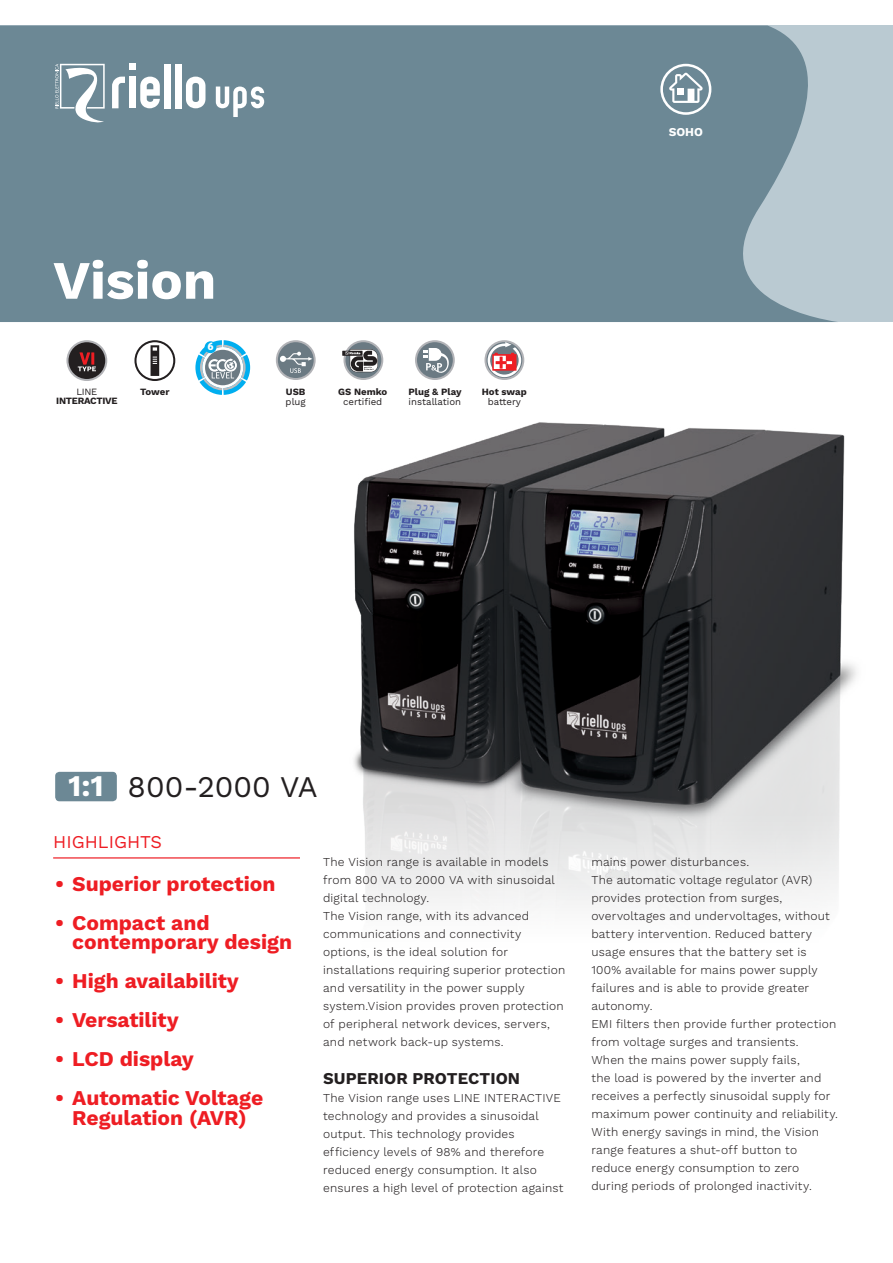
<style>
.page{position:relative;width:893px;height:1263px;background:#fff}
.page>*{position:absolute;margin:0;border:0;box-sizing:border-box;transform-origin:0 0}
.t1{font:700 54px "Work Sans";color:#fff}
.t2{font:30px "Work Sans";color:#231f20}
.t3{font:700 21px/19.5px "Work Sans";color:#ee1d23}
.t4{font:18px "Work Sans";color:#ee1d23}
.t5{font:700 16.5px "Work Sans";letter-spacing:.005em;color:#231f20}
.t6{font:300 12px/18px "Work Sans";letter-spacing:.015em;color:#231f20}
.t7{font:700 12px "Work Sans";color:#fff}
.t8{font:10.5px "Aller Display";color:#fff}
.t9{font:700 9.6px "Work Sans";letter-spacing:-.01em;color:#231f20}
.t10{font:9.6px "Work Sans";color:#231f20}
.s1{font-weight:700;color:#fff}
</style>
<div class="page">
<div style="left:0;top:26px;width:893px;height:296px;background:#bacad2"></div>
<svg style="left:0;top:26px;width:837px;height:296px;background:#718c99"></svg>
<svg style="left:216px;top:86px;width:48px;height:31px"></svg>
<svg style="left:112px;top:77px;width:13px;height:31px"></svg>
<div style="left:129px;top:64px;width:7px;height:6px;background:#fff"></div>
<div style="left:129px;top:77px;width:7px;height:31px;background:#fff"></div>
<svg style="left:140px;top:77px;width:20px;height:31px"></svg>
<div style="left:164px;top:64px;width:7px;height:44px;background:#fff"></div>
<div style="left:175px;top:64px;width:7px;height:44px;background:#fff"></div>
<svg style="left:186px;top:77px;width:19px;height:31px"></svg>
<svg style="left:55px;top:63px;width:50px;height:61px;background:#96aab3"></svg>
<svg style="left:660px;top:64px;width:51px;height:51px"></svg>
<div style="left:663px;top:66px;width:46px;height:46px;background:#6c8895;border-radius:50%"></div>
<svg style="left:669px;top:73px;width:34px;height:30px"></svg>
<div style="left:677px;top:89px;width:7px;height:6px;background:#fff"></div>
<img style="left:354px;top:422px;width:503px;height:484px">
<svg style="left:276px;top:340px;width:40px;height:40px"></svg>
<div style="left:278px;top:342px;width:36px;height:36px;background:#6b7a83;border-radius:50%"></div>
<svg style="left:280px;top:352px;width:32px;height:21px"></svg>
<svg style="left:343px;top:340px;width:40px;height:40px"></svg>
<div style="left:345px;top:342px;width:36px;height:36px;background:#6b7a83;border-radius:50%"></div>
<div style="left:342px;top:351px;width:21px;height:5px;background:#231f20"></div>
<svg style="left:345px;top:349px;width:33px;height:23px"></svg>
<svg style="left:415px;top:340px;width:40px;height:40px"></svg>
<div style="left:417px;top:342px;width:36px;height:36px;background:#6b7a83;border-radius:50%"></div>
<svg style="left:424px;top:348px;width:25px;height:25px"></svg>
<svg style="left:134px;top:340px;width:41px;height:41px"></svg>
<svg style="left:66px;top:340px;width:41px;height:41px"></svg>
<div style="left:68px;top:342px;width:37px;height:37px;background:#231f20;border-radius:50%"></div>
<svg style="left:78px;top:352px;width:18px;height:19px"></svg>
<svg style="left:195px;top:340px;width:55px;height:55px"></svg>
<div style="left:205px;top:341px;width:11px;height:12px;background:#00aeef;border-radius:50%"></div>
<svg style="left:484px;top:340px;width:40px;height:40px"></svg>
<svg style="left:486px;top:342px;width:36px;height:36px"></svg>
<svg style="left:488px;top:342px;width:33px;height:35px"></svg>
<div style="left:55px;top:772px;width:62px;height:29px;background:#6c8895;border-radius:4px"></div>
<hr style="left:53px;top:857px;width:247px;height:1px;background:#ee1d23">
<h1 class="t1" style="left:53px;top:249px;width:165px">Vision</h1>
<p class="t10" style="left:76px;top:386px;width:23px">LINE</p>
<p class="t9" style="left:140px;top:386px;width:31px">Tower</p>
<p class="t9" style="left:56px;top:395px;width:63px">INTERACTIVE</p>
<p class="t8" style="left:207px;top:340px;width:8px">6</p>
<p class="t9" style="left:286px;top:386px;width:21px">USB</p>
<p class="t10" style="left:286px;top:396px;width:22px">plug</p>
<p class="t9" style="left:338px;top:386px;width:51px">GS Nemko</p>
<p class="t10" style="left:343px;top:396px;width:41px">certified</p>
<p class="t9" style="left:408px;top:386px;width:54px">Plug &amp; Play</p>
<p class="t10" style="left:409px;top:396px;width:54px">installation</p>
<p class="t9" style="left:482px;top:386px;width:47px">Hot swap</p>
<p class="t10" style="left:488px;top:396px;width:35px">battery</p>
<p class="t7" style="left:669px;top:125px;width:36px">SOHO</p>
<h2 class="t2" style="left:68px;top:769px;width:251px"><span class="s1">1:1</span> 800-2000 VA</h2>
<h3 class="t4" style="left:53px;top:831px;width:110px">HIGHLIGHTS</h3>
<h3 class="t3" style="left:55px;top:875px;width:222px">• Superior protection</h3>
<h3 class="t3" style="left:72px;top:914px;width:221px;text-indent:-17px">• Compact and contemporary design</h3>
<h3 class="t3" style="left:55px;top:972px;width:185px">• High availability</h3>
<h3 class="t3" style="left:55px;top:1011px;width:125px">• Versatility</h3>
<h3 class="t3" style="left:55px;top:1050px;width:140px">• LCD display</h3>
<h3 class="t3" style="left:55px;top:1089px;width:210px;text-align:center">• Automatic Voltage<br>Regulation (AVR)</h3>
<p class="t6" style="left:323px;top:853px;width:244px">The Vision range is available in models from 800 VA to 2000 VA with sinusoidal digital technology.<br>The Vision range, with its advanced communications and connectivity options, is the ideal solution for installations requiring superior protection and versatility in the power supply system.Vision provides proven protection of peripheral network devices, servers, and network back-up systems.</p>
<h3 class="t5" style="left:323px;top:1069px;width:199px">SUPERIOR PROTECTION</h3>
<p class="t6" style="left:323px;top:1089px;width:242px">The Vision range uses LINE INTERACTIVE technology and provides a sinusoidal output. This technology provides efficiency levels of 98% and therefore reduced energy consumption. It also ensures a high level of protection against</p>
<p class="t6" style="left:591px;top:853px;width:248px">mains power disturbances.<br>The automatic voltage regulator (AVR) provides protection from surges, overvoltages and undervoltages, without battery intervention. Reduced battery usage ensures that the battery set is 100% available for mains power supply failures and is able to provide greater autonomy.<br>EMI filters then provide further protection from voltage surges and transients.<br>When the mains power supply fails,<br>the load is powered by the inverter and receives a perfectly sinusoidal supply for maximum power continuity and reliability.<br>With energy savings in mind, the Vision range features a shut-off button to reduce energy consumption to zero during periods of prolonged inactivity.</p>
</div>
